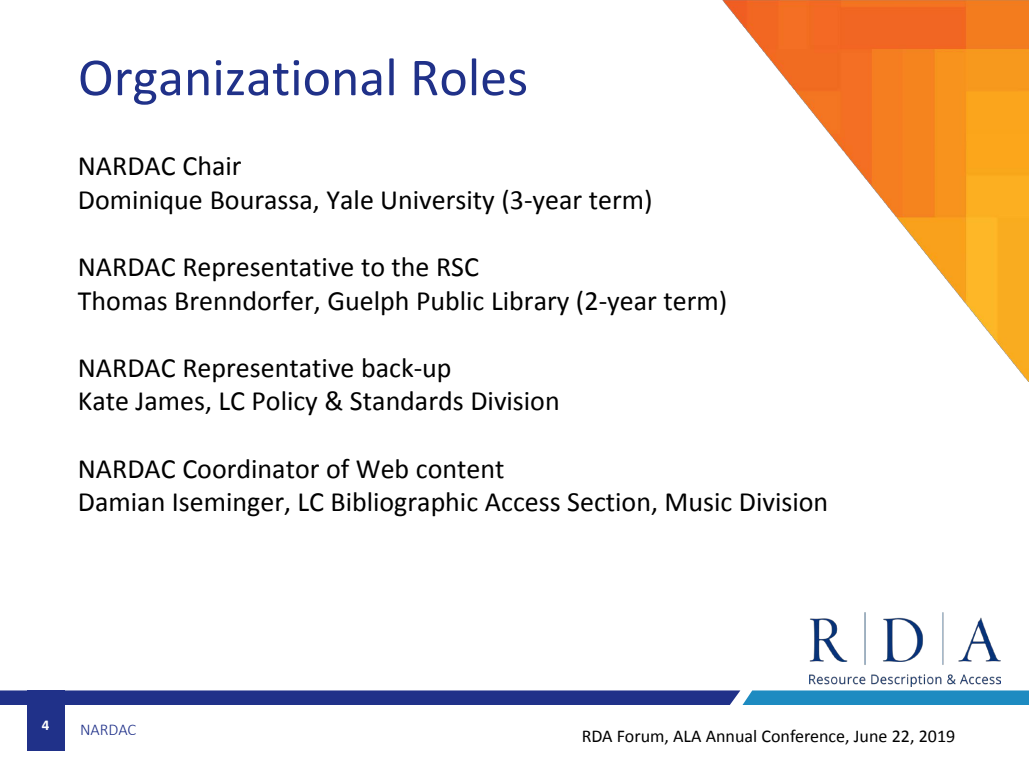
<style>
.page{position:relative;width:1029px;height:771px;background:#fff}
.page>*{position:absolute;margin:0;border:0;box-sizing:border-box;transform-origin:0 0}
.t1{font:54px "Calibri";color:#203189}
.t2{font:28px "Calibri";color:#000}
.t3{font:18px "Calibri";color:#000}
.t4{font:300 16.4px "Calibri";letter-spacing:-.005em;color:#203189}
.t5{font:700 15px "Calibri";color:#fff}
</style>
<div class="page">
<svg style="left:0;top:690px;width:1028px;height:15px;background:#28529d"></svg>
<div style="left:27px;top:690px;width:37px;height:61px;background:#203189"></div>
<img style="left:809px;top:613px;width:191px;height:73px">
<img style="left:722px;top:0;width:306px;height:382px">
<h1 class="t1" style="left:78px;top:43px;width:451px">Organizational Roles</h1>
<p class="t2" style="left:78px;top:148px;width:165px">NARDAC Chair</p>
<p class="t2" style="left:78px;top:182px;width:576px">Dominique Bourassa, Yale University (3-year term)</p>
<p class="t2" style="left:78px;top:249px;width:402px">NARDAC Representative to the RSC</p>
<p class="t2" style="left:78px;top:283px;width:650px">Thomas Brenndorfer, Guelph Public Library (2-year term)</p>
<p class="t2" style="left:78px;top:350px;width:375px">NARDAC Representative back-up</p>
<p class="t2" style="left:78px;top:383px;width:483px">Kate James, LC Policy &amp; Standards Division</p>
<p class="t2" style="left:78px;top:451px;width:428px">NARDAC Coordinator of Web content</p>
<p class="t2" style="left:78px;top:484px;width:751px">Damian Iseminger, LC Bibliographic Access Section, Music Division</p>
<p class="t5" style="left:42px;top:715px;width:9px">4</p>
<p class="t4" style="left:80px;top:719px;width:58px">NARDAC</p>
<p class="t3" style="left:581px;top:725px;width:375px">RDA Forum, ALA Annual Conference, June 22, 2019</p>
</div>
